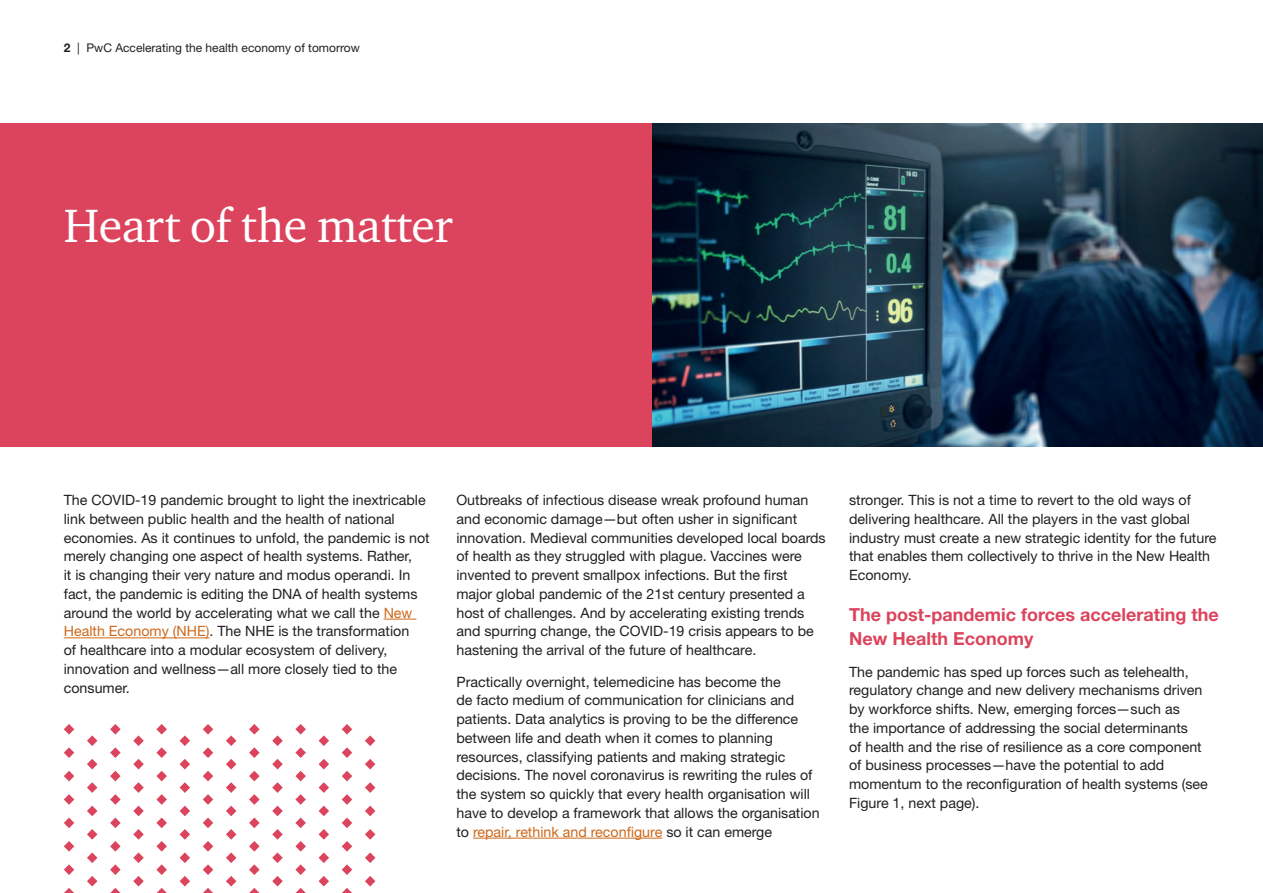
<style>
.page{position:relative;width:1263px;height:893px;background:#fff}
.page>*{position:absolute;margin:0;border:0;box-sizing:border-box;transform-origin:0 0}
.t1{font:48px "Charter ITC";letter-spacing:-.01em;color:#fff}
.t2{font:700 18px/24px "Helvetica Neue";color:#db445c}
.t3{font:14.25px/18.8px "Helvetica Neue";color:#231f20}
.t4{font:12px "Helvetica Neue";color:#231f20}
.s1{font-weight:700}
.s2{color:#cd681b}
</style>
<div class="page">
<div style="left:0;top:123px;width:653px;height:323px;background:#db445c"></div>
<hr style="left:384px;top:619px;width:32px;height:1px;background:#cd681b">
<hr style="left:64px;top:637px;width:145px;height:1px;background:#cd681b">
<hr style="left:473px;top:838px;width:189px;height:1px;background:#cd681b">
<img style="left:653px;top:123px;width:610px;height:323px">
<svg style="left:342px;top:888px;width:10px;height:5px"></svg>
<svg style="left:342px;top:864px;width:10px;height:11px"></svg>
<svg style="left:342px;top:841px;width:10px;height:11px"></svg>
<svg style="left:342px;top:818px;width:10px;height:10px"></svg>
<svg style="left:342px;top:794px;width:10px;height:11px"></svg>
<svg style="left:342px;top:771px;width:10px;height:10px"></svg>
<svg style="left:342px;top:747px;width:10px;height:11px"></svg>
<svg style="left:342px;top:724px;width:10px;height:11px"></svg>
<svg style="left:365px;top:876px;width:10px;height:10px"></svg>
<svg style="left:365px;top:852px;width:10px;height:11px"></svg>
<svg style="left:365px;top:829px;width:10px;height:11px"></svg>
<svg style="left:365px;top:806px;width:10px;height:10px"></svg>
<svg style="left:365px;top:782px;width:10px;height:11px"></svg>
<svg style="left:365px;top:759px;width:10px;height:10px"></svg>
<svg style="left:365px;top:735px;width:10px;height:11px"></svg>
<svg style="left:296px;top:888px;width:10px;height:5px"></svg>
<svg style="left:295px;top:864px;width:11px;height:11px"></svg>
<svg style="left:295px;top:841px;width:11px;height:11px"></svg>
<svg style="left:295px;top:818px;width:11px;height:10px"></svg>
<svg style="left:295px;top:794px;width:11px;height:11px"></svg>
<svg style="left:295px;top:771px;width:11px;height:10px"></svg>
<svg style="left:295px;top:747px;width:11px;height:11px"></svg>
<svg style="left:295px;top:724px;width:11px;height:11px"></svg>
<svg style="left:319px;top:876px;width:10px;height:10px"></svg>
<svg style="left:319px;top:852px;width:10px;height:11px"></svg>
<svg style="left:319px;top:829px;width:10px;height:11px"></svg>
<svg style="left:319px;top:806px;width:10px;height:10px"></svg>
<svg style="left:319px;top:782px;width:10px;height:11px"></svg>
<svg style="left:319px;top:759px;width:10px;height:10px"></svg>
<svg style="left:319px;top:735px;width:10px;height:11px"></svg>
<svg style="left:249px;top:888px;width:10px;height:5px"></svg>
<svg style="left:249px;top:864px;width:11px;height:11px"></svg>
<svg style="left:249px;top:841px;width:11px;height:11px"></svg>
<svg style="left:249px;top:818px;width:11px;height:10px"></svg>
<svg style="left:249px;top:794px;width:11px;height:11px"></svg>
<svg style="left:249px;top:771px;width:11px;height:10px"></svg>
<svg style="left:249px;top:747px;width:11px;height:11px"></svg>
<svg style="left:249px;top:724px;width:11px;height:11px"></svg>
<svg style="left:272px;top:876px;width:11px;height:10px"></svg>
<svg style="left:272px;top:852px;width:11px;height:11px"></svg>
<svg style="left:272px;top:829px;width:11px;height:11px"></svg>
<svg style="left:272px;top:806px;width:11px;height:10px"></svg>
<svg style="left:272px;top:782px;width:11px;height:11px"></svg>
<svg style="left:272px;top:759px;width:11px;height:10px"></svg>
<svg style="left:272px;top:735px;width:11px;height:11px"></svg>
<svg style="left:203px;top:888px;width:10px;height:5px"></svg>
<svg style="left:203px;top:864px;width:10px;height:11px"></svg>
<svg style="left:203px;top:841px;width:10px;height:11px"></svg>
<svg style="left:203px;top:818px;width:10px;height:10px"></svg>
<svg style="left:203px;top:794px;width:10px;height:11px"></svg>
<svg style="left:203px;top:771px;width:10px;height:10px"></svg>
<svg style="left:203px;top:747px;width:10px;height:11px"></svg>
<svg style="left:203px;top:724px;width:10px;height:11px"></svg>
<svg style="left:226px;top:876px;width:10px;height:10px"></svg>
<svg style="left:226px;top:852px;width:10px;height:11px"></svg>
<svg style="left:226px;top:829px;width:10px;height:11px"></svg>
<svg style="left:226px;top:806px;width:10px;height:10px"></svg>
<svg style="left:226px;top:782px;width:10px;height:11px"></svg>
<svg style="left:226px;top:759px;width:10px;height:10px"></svg>
<svg style="left:226px;top:735px;width:10px;height:11px"></svg>
<svg style="left:157px;top:888px;width:10px;height:5px"></svg>
<svg style="left:156px;top:864px;width:11px;height:11px"></svg>
<svg style="left:156px;top:841px;width:11px;height:11px"></svg>
<svg style="left:156px;top:818px;width:11px;height:10px"></svg>
<svg style="left:156px;top:794px;width:11px;height:11px"></svg>
<svg style="left:156px;top:771px;width:11px;height:10px"></svg>
<svg style="left:156px;top:747px;width:11px;height:11px"></svg>
<svg style="left:156px;top:724px;width:11px;height:11px"></svg>
<svg style="left:180px;top:876px;width:10px;height:10px"></svg>
<svg style="left:180px;top:852px;width:10px;height:11px"></svg>
<svg style="left:180px;top:829px;width:10px;height:11px"></svg>
<svg style="left:180px;top:806px;width:10px;height:10px"></svg>
<svg style="left:180px;top:782px;width:10px;height:11px"></svg>
<svg style="left:180px;top:759px;width:10px;height:10px"></svg>
<svg style="left:180px;top:735px;width:10px;height:11px"></svg>
<svg style="left:110px;top:888px;width:10px;height:5px"></svg>
<svg style="left:110px;top:864px;width:11px;height:11px"></svg>
<svg style="left:110px;top:841px;width:11px;height:11px"></svg>
<svg style="left:110px;top:818px;width:11px;height:10px"></svg>
<svg style="left:110px;top:794px;width:11px;height:11px"></svg>
<svg style="left:110px;top:771px;width:11px;height:10px"></svg>
<svg style="left:110px;top:747px;width:11px;height:11px"></svg>
<svg style="left:110px;top:724px;width:11px;height:11px"></svg>
<svg style="left:133px;top:876px;width:11px;height:10px"></svg>
<svg style="left:133px;top:852px;width:11px;height:11px"></svg>
<svg style="left:133px;top:829px;width:11px;height:11px"></svg>
<svg style="left:133px;top:806px;width:11px;height:10px"></svg>
<svg style="left:133px;top:782px;width:11px;height:11px"></svg>
<svg style="left:133px;top:759px;width:11px;height:10px"></svg>
<svg style="left:133px;top:735px;width:11px;height:11px"></svg>
<svg style="left:64px;top:888px;width:10px;height:5px"></svg>
<svg style="left:64px;top:864px;width:10px;height:11px"></svg>
<svg style="left:64px;top:841px;width:10px;height:11px"></svg>
<svg style="left:64px;top:818px;width:10px;height:10px"></svg>
<svg style="left:64px;top:794px;width:10px;height:11px"></svg>
<svg style="left:64px;top:771px;width:10px;height:10px"></svg>
<svg style="left:64px;top:747px;width:10px;height:11px"></svg>
<svg style="left:64px;top:724px;width:10px;height:11px"></svg>
<svg style="left:87px;top:876px;width:10px;height:10px"></svg>
<svg style="left:87px;top:852px;width:10px;height:11px"></svg>
<svg style="left:87px;top:829px;width:10px;height:11px"></svg>
<svg style="left:87px;top:806px;width:10px;height:10px"></svg>
<svg style="left:87px;top:782px;width:10px;height:11px"></svg>
<svg style="left:87px;top:759px;width:10px;height:10px"></svg>
<svg style="left:87px;top:735px;width:10px;height:11px"></svg>
<p class="t4" style="left:64px;top:41px;width:298px"><span class="s1">2</span> | PwC Accelerating the health economy of tomorrow</p>
<h1 class="t1" style="left:64px;top:196px;width:390px">Heart of the matter</h1>
<p class="t3" style="left:64px;top:490px;width:367px">The COVID-19 pandemic brought to light the inextricable link between public health and the health of national economies. As it continues to unfold, the pandemic is not merely changing one aspect of health systems. Rather,<br>it is changing their very nature and modus operandi. In fact, the pandemic is editing the DNA of health systems around the world by accelerating what we call the <span class="s2">New Health Economy (NHE)</span>. The NHE is the transformation<br>of healthcare into a modular ecosystem of delivery, innovation and wellness—all more closely tied to the consumer.</p>
<p class="t3" style="left:456px;top:490px;width:371px">Outbreaks of infectious disease wreak profound human and economic damage—but often usher in significant innovation. Medieval communities developed local boards of health as they struggled with plague. Vaccines were invented to prevent smallpox infections. But the first major global pandemic of the 21st century presented a host of challenges. And by accelerating existing trends and spurring change, the COVID-19 crisis appears to be hastening the arrival of the future of healthcare.</p>
<p class="t3" style="left:456px;top:672px;width:365px">Practically overnight, telemedicine has become the<br>de facto medium of communication for clinicians and patients. Data analytics is proving to be the difference between life and death when it comes to planning resources, classifying patients and making strategic decisions. The novel coronavirus is rewriting the rules of the system so quickly that every health organisation will have to develop a framework that allows the organisation to <span class="s2">repair, rethink and reconfigure</span> so it can emerge</p>
<p class="t3" style="left:849px;top:491px;width:369px">stronger. This is not a time to revert to the old ways of delivering healthcare. All the players in the vast global industry must create a new strategic identity for the future that enables them collectively to thrive in the New Health Economy.</p>
<p class="t2" style="left:849px;top:602px;width:371px">The post-pandemic forces accelerating the<br>New Health Economy</p>
<p class="t3" style="left:849px;top:662px;width:360px">The pandemic has sped up forces such as telehealth, regulatory change and new delivery mechanisms driven by workforce shifts. New, emerging forces—such as<br>the importance of addressing the social determinants<br>of health and the rise of resilience as a core component of business processes—have the potential to add momentum to the reconfiguration of health systems (see Figure 1, next page).</p>
</div>
